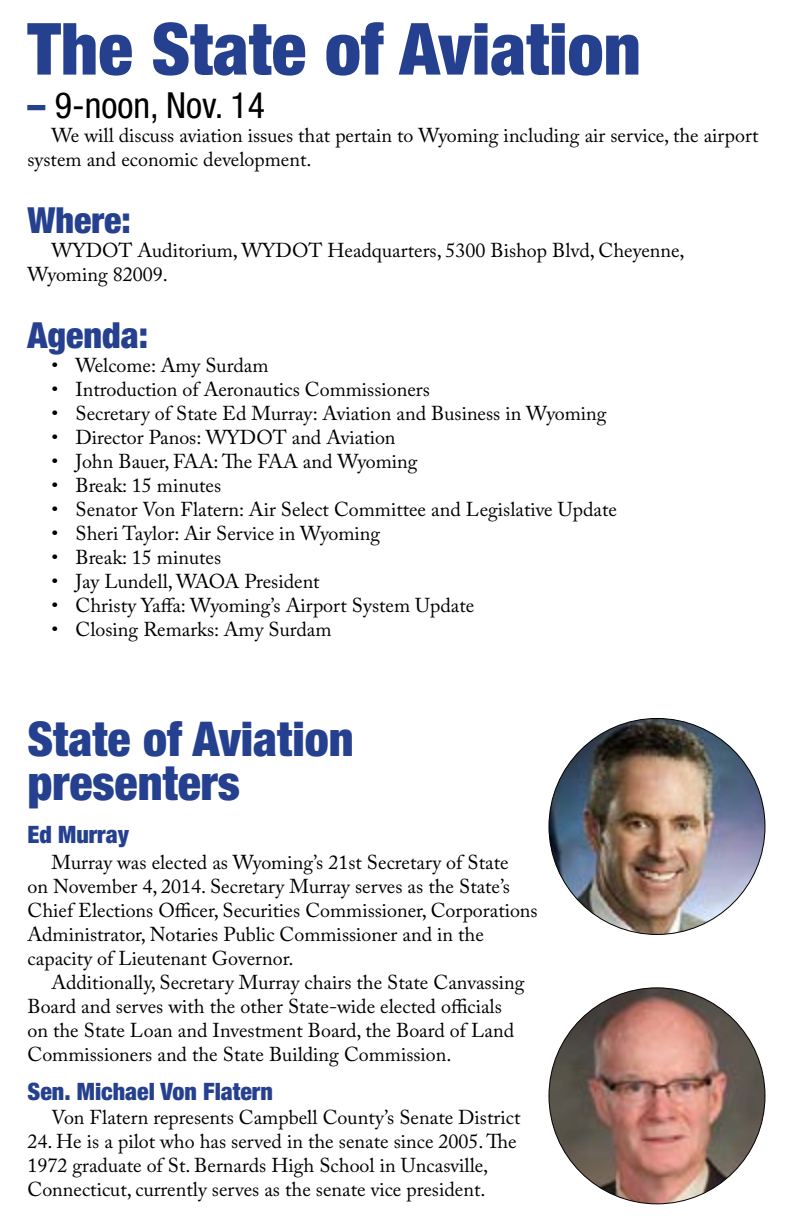
<style>
.page{position:relative;width:792px;height:1222px;background:#fff}
.page>*{position:absolute;margin:0;border:0;box-sizing:border-box;transform-origin:0 0}
.t1{font:900 condensed 72px "Helvetica Neue";color:#25408f}
.t2{font:900 condensed 48px/44px "Helvetica Neue";color:#25408f}
.t3{font:condensed 36px "Helvetica Neue";color:#000}
.t4{font:900 condensed 36px "Helvetica Neue";color:#25408f}
.t5{font:900 condensed 24px "Helvetica Neue";color:#25408f}
.t6{font:20px/24px "Adobe Caslon Pro";color:#000}
.s1{font-weight:900;color:#25408f}
</style>
<div class="page">
<img style="left:549px;top:718px;width:216px;height:216px;border-radius:108px">
<img style="left:549px;top:988px;width:216px;height:216px;border-radius:108px">
<h1 class="t1" style="left:27px;top:5px;width:615px">The State of Aviation</h1>
<h3 class="t3" style="left:27px;top:84px;width:239px"><span class="s1">–</span> 9-noon, Nov. 14</h3>
<p class="t6" style="left:27px;top:123px;width:732px;text-indent:24px">We will discuss aviation issues that pertain to Wyoming including air service, the airport system and economic development.</p>
<h3 class="t4" style="left:27px;top:198px;width:105px">Where:</h3>
<p class="t6" style="left:27px;top:238px;width:659px;text-indent:24px">WYDOT Auditorium, WYDOT Headquarters, 5300 Bishop Blvd, Cheyenne,<br>Wyoming 82009.</p>
<h3 class="t4" style="left:27px;top:313px;width:122px">Agenda:</h3>
<p class="t6" style="left:51px;top:353px;width:218px">• Welcome: Amy Surdam</p>
<p class="t6" style="left:51px;top:377px;width:380px">• Introduction of Aeronautics Commissioners</p>
<p class="t6" style="left:51px;top:401px;width:557px">• Secretary of State Ed Murray: Aviation and Business in Wyoming</p>
<p class="t6" style="left:51px;top:425px;width:346px">• Director Panos: WYDOT and Aviation</p>
<p class="t6" style="left:51px;top:449px;width:368px">• John Bauer, FAA: The FAA and Wyoming</p>
<p class="t6" style="left:51px;top:473px;width:171px">• Break: 15 minutes</p>
<p class="t6" style="left:51px;top:497px;width:567px">• Senator Von Flatern: Air Select Committee and Legislative Update</p>
<p class="t6" style="left:51px;top:521px;width:330px">• Sheri Taylor: Air Service in Wyoming</p>
<p class="t6" style="left:51px;top:545px;width:171px">• Break: 15 minutes</p>
<p class="t6" style="left:51px;top:569px;width:270px">• Jay Lundell, WAOA President</p>
<p class="t6" style="left:51px;top:593px;width:424px">• Christy Yaffa: Wyoming’s Airport System Update</p>
<p class="t6" style="left:51px;top:617px;width:282px">• Closing Remarks: Amy Surdam</p>
<h2 class="t2" style="left:27px;top:716px;width:328px">State of Aviation presenters</h2>
<p class="t5" style="left:27px;top:819px;width:103px">Ed Murray</p>
<p class="t6" style="left:27px;top:850px;width:512px;text-indent:24px">Murray was elected as Wyoming’s 21st Secretary of State<br>on November 4, 2014. Secretary Murray serves as the State’s Chief Elections Officer, Securities Commissioner, Corporations Administrator, Notaries Public Commissioner and in the capacity of Lieutenant Governor.</p>
<p class="t6" style="left:27px;top:970px;width:499px;text-indent:24px">Additionally, Secretary Murray chairs the State Canvassing Board and serves with the other State-wide elected officials on the State Loan and Investment Board, the Board of Land Commissioners and the State Building Commission.</p>
<p class="t5" style="left:27px;top:1076px;width:247px">Sen. Michael Von Flatern</p>
<p class="t6" style="left:51px;top:1105px;width:470px">Von Flatern represents Campbell County’s Senate District</p>
<p class="t6" style="left:27px;top:1129px;width:491px">24. He is a pilot who has served in the senate since 2005. The<br>1972 graduate of St. Bernards High School in Uncasville,<br>Connecticut, currently serves as the senate vice president.</p>
</div>
